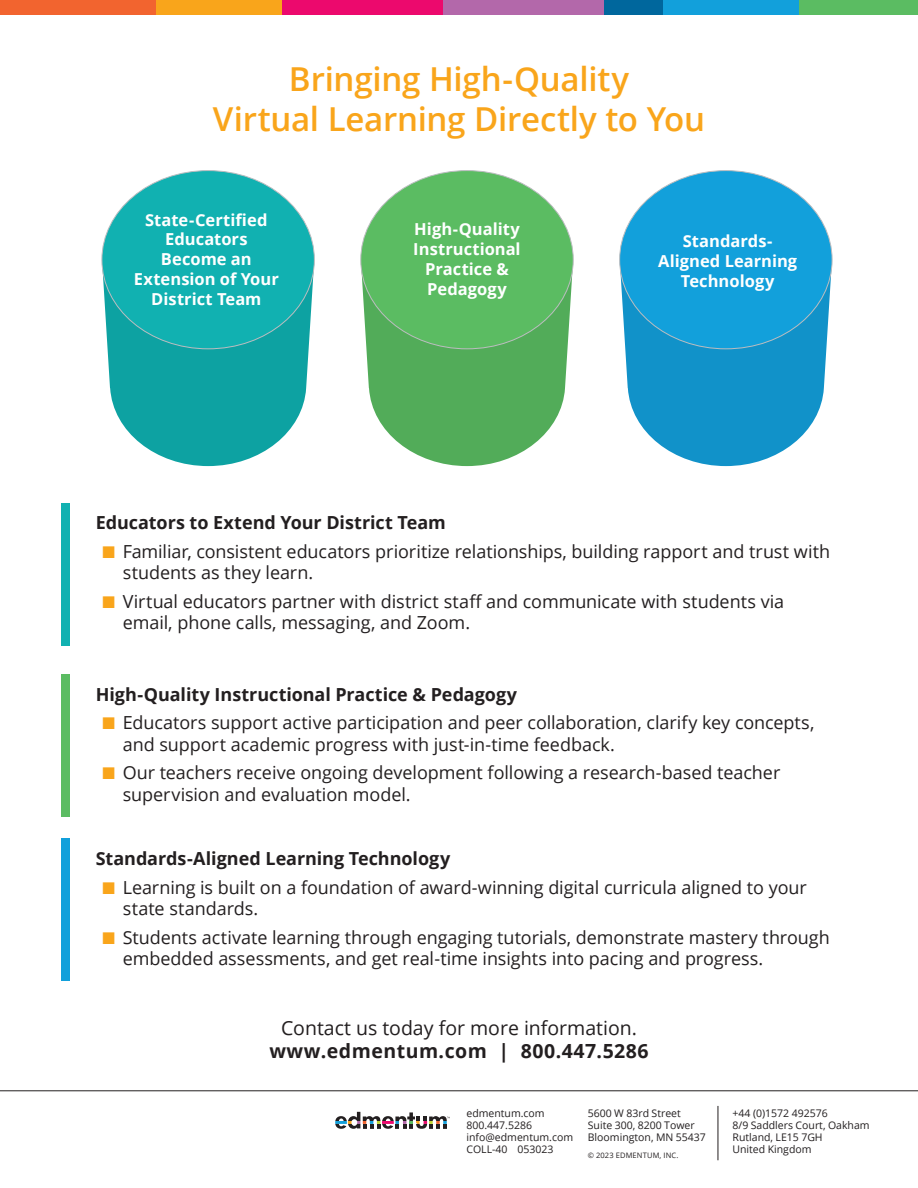
<style>
.page{position:relative;width:918px;height:1188px;background:#fff}
.page>*{position:absolute;margin:0;border:0;box-sizing:border-box;transform-origin:0 0}
.t1{font:600 33px "Open Sans";letter-spacing:-.005em;color:#f9a51b}
.t2{font:19.5px "Open Sans";color:#231f20}
.t3{font:700 19.5px "Open Sans";letter-spacing:.025em;color:#231f20}
.t4{font:18px/21.6px "Open Sans";letter-spacing:-.005em;color:#231f20}
.t5{font:700 18px "Open Sans";letter-spacing:-.005em;color:#231f20}
.t6{font:700 16.5px/19.8px "Open Sans";color:#fff;text-align:center}
.SIGNATURE_CONTACT{font:10.5px/12px "Open Sans";color:#231f20}
.SIGNATURE_COPYRIGHT{font:7.5px "Open Sans";letter-spacing:.02em;color:#231f20}
.s1{color:#f9a51b}
</style>
<div class="page">
<svg style="left:335px;top:1112px;width:115px;height:17px"></svg>
<hr style="left:0;top:1090px;width:918px;height:1px;background:#231f20">
<hr style="left:718px;top:1106px;width:1px;height:54px;background:#231f20">
<div style="left:798px;top:0;width:120px;height:14px;background:#5bbc62"></div>
<div style="left:602px;top:0;width:61px;height:14px;background:#00679d"></div>
<div style="left:443px;top:0;width:161px;height:14px;background:#b368aa"></div>
<div style="left:282px;top:0;width:161px;height:14px;background:#ec096d"></div>
<div style="left:155px;top:0;width:127px;height:14px;background:#f9a51b"></div>
<div style="left:0;top:0;width:155px;height:14px;background:#f2642f"></div>
<div style="left:663px;top:0;width:135px;height:14px;background:#12a0db"></div>
<div style="left:61px;top:504px;width:8px;height:142px;background:#11b1b1"></div>
<div style="left:61px;top:675px;width:8px;height:142px;background:#5bbc62"></div>
<div style="left:61px;top:838px;width:8px;height:142px;background:#12a0db"></div>
<svg style="left:102px;top:269px;width:212px;height:197px"></svg>
<div style="left:102px;top:171px;width:212px;height:178px;background:#11b1b1;border-radius:50%"></div>
<svg style="left:361px;top:269px;width:212px;height:197px"></svg>
<div style="left:361px;top:171px;width:212px;height:178px;background:#5bbc62;border-radius:50%"></div>
<svg style="left:620px;top:269px;width:212px;height:197px"></svg>
<div style="left:620px;top:171px;width:212px;height:178px;background:#12a0db;border-radius:50%"></div>
<p class="t1" style="left:289px;top:56px;width:342px">Bringing High-Quality</p>
<p class="t1" style="left:213px;top:96px;width:494px">Virtual Learning Directly to You</p>
<p class="t6" style="left:134px;top:209px;width:146px">State-Certified<br>Educators<br>Become an<br>Extension of Your<br>District Team</p>
<p class="t6" style="left:413px;top:219px;width:109px">High-Quality<br>Instructional<br>Practice &amp;<br>Pedagogy</p>
<p class="t6" style="left:658px;top:231px;width:141px">Standards-<br>Aligned Learning<br>Technology</p>
<p class="t5" style="left:96px;top:510px;width:352px">Educators to Extend Your District Team</p>
<p class="t4" style="left:123px;top:540px;width:709px;text-indent:-20px"><span class="s1">■</span> Familiar, consistent educators prioritize relationships, building rapport and trust with students as they learn.</p>
<p class="t4" style="left:123px;top:590px;width:663px;text-indent:-20px"><span class="s1">■</span> Virtual educators partner with district staff and communicate with students via email, phone calls, messaging, and Zoom.</p>
<p class="t5" style="left:96px;top:682px;width:423px">High-Quality Instructional Practice &amp; Pedagogy</p>
<p class="t4" style="left:123px;top:711px;width:693px;text-indent:-20px"><span class="s1">■</span> Educators support active participation and peer collaboration, clarify key concepts, and support academic progress with just-in-time feedback.</p>
<p class="t4" style="left:123px;top:761px;width:659px;text-indent:-20px"><span class="s1">■</span> Our teachers receive ongoing development following a research-based teacher supervision and evaluation model.</p>
<p class="t5" style="left:96px;top:846px;width:356px">Standards-Aligned Learning Technology</p>
<p class="t4" style="left:123px;top:876px;width:686px;text-indent:-20px"><span class="s1">■</span> Learning is built on a foundation of award-winning digital curricula aligned to your state standards.</p>
<p class="t4" style="left:123px;top:926px;width:709px;text-indent:-20px"><span class="s1">■</span> Students activate learning through engaging tutorials, demonstrate mastery through embedded assessments, and get real-time insights into pacing and progress.</p>
<p class="t2" style="left:281px;top:1014px;width:357px">Contact us today for more information.</p>
<p class="t3" style="left:269px;top:1037px;width:381px">www.edmentum.com | 800.447.5286</p>
<p class="SIGNATURE_CONTACT" style="left:466px;top:1106px;width:80px">edmentum.com</p>
<p class="SIGNATURE_CONTACT" style="left:466px;top:1118px;width:108px">800.447.5286 info@edmentum.com</p>
<p class="SIGNATURE_CONTACT" style="left:466px;top:1142px;width:88px">COLL-40 053023</p>
<p class="SIGNATURE_CONTACT" style="left:588px;top:1106px;width:95px">5600 W 83rd Street</p>
<p class="SIGNATURE_CONTACT" style="left:588px;top:1118px;width:108px">Suite 300, 8200 Tower</p>
<p class="SIGNATURE_CONTACT" style="left:588px;top:1130px;width:120px">Bloomington, MN 55437</p>
<p class="SIGNATURE_COPYRIGHT" style="left:588px;top:1150px;width:92px">© 2023 EDMENTUM, INC.</p>
<p class="SIGNATURE_CONTACT" style="left:733px;top:1106px;width:97px">+44 (0)1572 492576</p>
<p class="SIGNATURE_CONTACT" style="left:733px;top:1118px;width:139px">8/9 Saddlers Court, Oakham</p>
<p class="SIGNATURE_CONTACT" style="left:733px;top:1130px;width:92px">Rutland, LE15 7GH</p>
<p class="SIGNATURE_CONTACT" style="left:733px;top:1142px;width:81px">United Kingdom</p>
</div>
